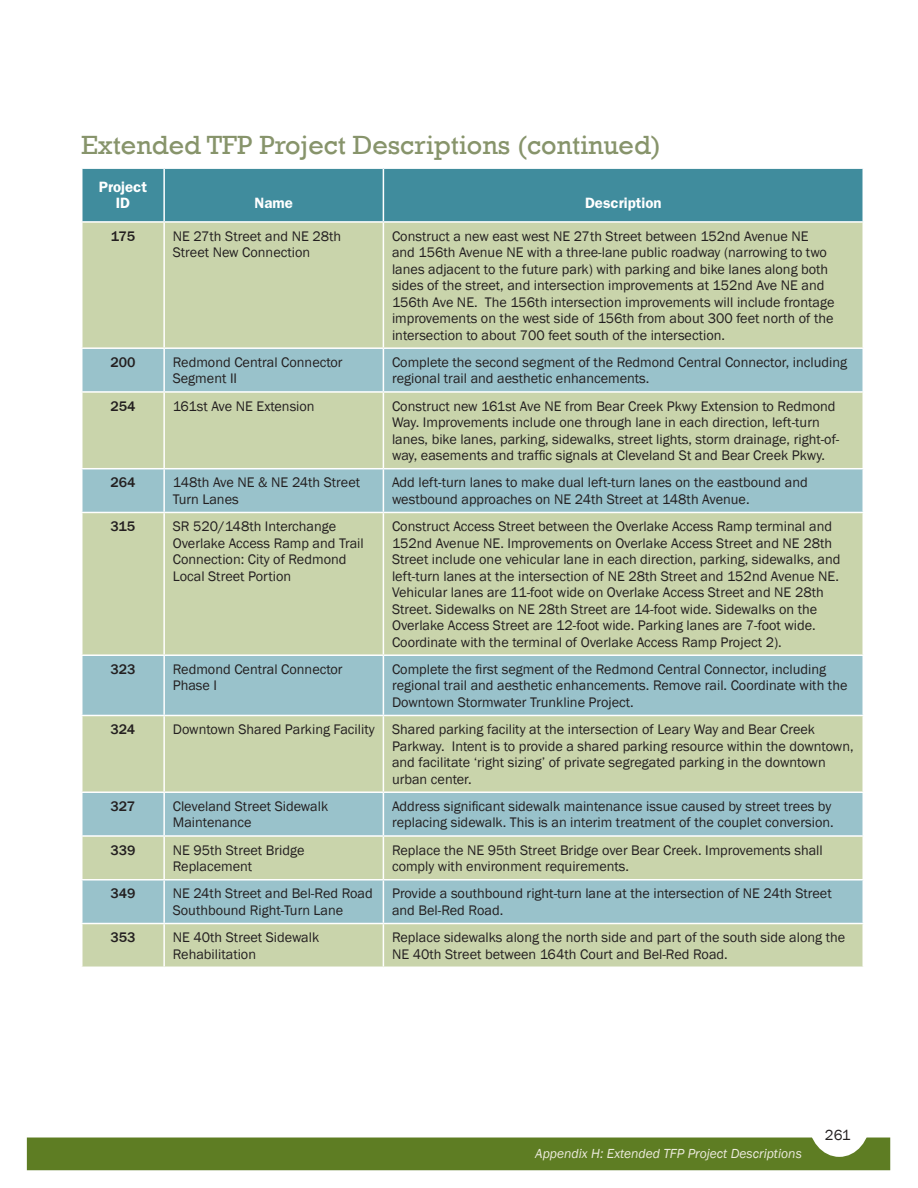
<style>
.page{position:relative;width:918px;height:1188px;background:#fff}
.page>*{position:absolute;margin:0;border:0;box-sizing:border-box;transform-origin:0 0}
.Chapter_Title{font:27px "Rockwell";color:#87946b}
.TABLE_H_EADS{font:600 15px/16.5px "ITC Franklin Gothic Std";color:#fff;text-align:center}
.t1{font:15px "Franklin Gothic";color:#231f20}
.TABLE_CONTENT_9_5{font:14.25px/16.5px "Franklin Gothic";color:#231f20}
.TABLE_CONTENT_9_5-2{font:500 14.25px "Franklin Gothic";color:#231f20}
.t2{font:italic 13.5px "Franklin Gothic";color:#edebde}
</style>
<div class="page">
<div style="left:27px;top:1138px;width:863px;height:32px;background:#5e7d23"></div>
<div style="left:808px;top:1084px;width:62px;height:73px;background:#fff;border-radius:50%"></div>
<div style="left:82px;top:169px;width:780px;height:52px;background:#408c9d"></div>
<div style="left:82px;top:223px;width:780px;height:744px;background:#c9d4ab"></div>
<svg style="left:82px;top:349px;width:780px;height:574px;background:#b5ccb8"></svg>
<hr style="left:163px;top:169px;width:2px;height:52px;background:#fff">
<hr style="left:383px;top:169px;width:1px;height:52px;background:#fff">
<hr style="left:163px;top:223px;width:2px;height:124px;background:#fff">
<hr style="left:383px;top:223px;width:1px;height:124px;background:#fff">
<hr style="left:81px;top:347px;width:83px;height:2px;background:#fff">
<hr style="left:164px;top:347px;width:219px;height:2px;background:#fff">
<hr style="left:163px;top:349px;width:2px;height:42px;background:#fff">
<hr style="left:383px;top:347px;width:481px;height:2px;background:#fff">
<hr style="left:383px;top:349px;width:1px;height:42px;background:#fff">
<hr style="left:81px;top:391px;width:83px;height:2px;background:#fff">
<hr style="left:164px;top:391px;width:219px;height:2px;background:#fff">
<hr style="left:163px;top:393px;width:2px;height:75px;background:#fff">
<hr style="left:383px;top:391px;width:481px;height:2px;background:#fff">
<hr style="left:383px;top:393px;width:1px;height:75px;background:#fff">
<hr style="left:81px;top:468px;width:83px;height:1px;background:#fff">
<hr style="left:164px;top:468px;width:219px;height:1px;background:#fff">
<hr style="left:163px;top:469px;width:2px;height:43px;background:#fff">
<hr style="left:383px;top:468px;width:481px;height:1px;background:#fff">
<hr style="left:383px;top:469px;width:1px;height:43px;background:#fff">
<hr style="left:81px;top:512px;width:83px;height:1px;background:#fff">
<hr style="left:164px;top:512px;width:219px;height:1px;background:#fff">
<hr style="left:163px;top:513px;width:2px;height:141px;background:#fff">
<hr style="left:383px;top:512px;width:481px;height:1px;background:#fff">
<hr style="left:383px;top:513px;width:1px;height:141px;background:#fff">
<hr style="left:81px;top:654px;width:83px;height:2px;background:#fff">
<hr style="left:164px;top:654px;width:219px;height:2px;background:#fff">
<hr style="left:163px;top:656px;width:2px;height:59px;background:#fff">
<hr style="left:383px;top:654px;width:481px;height:2px;background:#fff">
<hr style="left:383px;top:656px;width:1px;height:59px;background:#fff">
<hr style="left:81px;top:715px;width:83px;height:1px;background:#fff">
<hr style="left:164px;top:715px;width:219px;height:1px;background:#fff">
<hr style="left:163px;top:716px;width:2px;height:75px;background:#fff">
<hr style="left:383px;top:715px;width:481px;height:1px;background:#fff">
<hr style="left:383px;top:716px;width:1px;height:75px;background:#fff">
<hr style="left:81px;top:791px;width:83px;height:2px;background:#fff">
<hr style="left:164px;top:791px;width:219px;height:2px;background:#fff">
<hr style="left:163px;top:793px;width:2px;height:42px;background:#fff">
<hr style="left:383px;top:791px;width:481px;height:2px;background:#fff">
<hr style="left:383px;top:793px;width:1px;height:42px;background:#fff">
<hr style="left:81px;top:835px;width:83px;height:2px;background:#fff">
<hr style="left:164px;top:835px;width:219px;height:2px;background:#fff">
<hr style="left:163px;top:837px;width:2px;height:42px;background:#fff">
<hr style="left:383px;top:835px;width:481px;height:2px;background:#fff">
<hr style="left:383px;top:837px;width:1px;height:42px;background:#fff">
<hr style="left:81px;top:879px;width:83px;height:2px;background:#fff">
<hr style="left:164px;top:879px;width:219px;height:2px;background:#fff">
<hr style="left:163px;top:881px;width:2px;height:42px;background:#fff">
<hr style="left:383px;top:879px;width:481px;height:2px;background:#fff">
<hr style="left:383px;top:881px;width:1px;height:42px;background:#fff">
<hr style="left:81px;top:923px;width:83px;height:1px;background:#fff">
<hr style="left:164px;top:923px;width:219px;height:1px;background:#fff">
<hr style="left:163px;top:924px;width:2px;height:43px;background:#fff">
<hr style="left:383px;top:923px;width:481px;height:1px;background:#fff">
<hr style="left:383px;top:924px;width:1px;height:43px;background:#fff">
<p class="Chapter_Title" style="left:81px;top:129px;width:582px">Extended TFP Project Descriptions (continued)</p>
<p class="TABLE_H_EADS" style="left:99px;top:179px;width:50px">Project<br>ID</p>
<p class="TABLE_H_EADS" style="left:255px;top:195px;width:40px">Name</p>
<p class="TABLE_H_EADS" style="left:585px;top:195px;width:78px">Description</p>
<p class="TABLE_CONTENT_9_5-2" style="left:111px;top:227px;width:26px">175</p>
<p class="TABLE_CONTENT_9_5" style="left:173px;top:228px;width:170px">NE 27th Street and NE 28th<br>Street New Connection</p>
<p class="TABLE_CONTENT_9_5" style="left:392px;top:228px;width:444px">Construct a new east west NE 27th Street between 152nd Avenue NE and 156th Avenue NE with a three-lane public roadway (narrowing to two lanes adjacent to the future park) with parking and bike lanes along both sides of the street, and intersection improvements at 152nd Ave NE and 156th Ave NE. The 156th intersection improvements will include frontage improvements on the west side of 156th from about 300 feet north of the intersection to about 700 feet south of the intersection.</p>
<p class="TABLE_CONTENT_9_5-2" style="left:110px;top:353px;width:27px">200</p>
<p class="TABLE_CONTENT_9_5" style="left:173px;top:354px;width:171px">Redmond Central Connector<br>Segment II</p>
<p class="TABLE_CONTENT_9_5" style="left:392px;top:354px;width:457px">Complete the second segment of the Redmond Central Connector, including regional trail and aesthetic enhancements.</p>
<p class="TABLE_CONTENT_9_5-2" style="left:110px;top:397px;width:27px">254</p>
<p class="TABLE_CONTENT_9_5" style="left:173px;top:398px;width:143px">161st Ave NE Extension</p>
<p class="TABLE_CONTENT_9_5" style="left:392px;top:398px;width:449px">Construct new 161st Ave NE from Bear Creek Pkwy Extension to Redmond Way. Improvements include one through lane in each direction, left-turn lanes, bike lanes, parking, sidewalks, street lights, storm drainage, right-of&shy;way, easements and traffic signals at Cleveland St and Bear Creek Pkwy.</p>
<p class="TABLE_CONTENT_9_5-2" style="left:110px;top:474px;width:27px">264</p>
<p class="TABLE_CONTENT_9_5" style="left:173px;top:475px;width:189px">148th Ave NE &amp; NE 24th Street<br>Turn Lanes</p>
<p class="TABLE_CONTENT_9_5" style="left:392px;top:475px;width:417px">Add left-turn lanes to make dual left-turn lanes on the eastbound and westbound approaches on NE 24th Street at 148th Avenue.</p>
<p class="TABLE_CONTENT_9_5-2" style="left:111px;top:518px;width:26px">315</p>
<p class="TABLE_CONTENT_9_5" style="left:173px;top:518px;width:193px">SR 520/148th Interchange<br>Overlake Access Ramp and Trail<br>Connection: City of Redmond<br>Local Street Portion</p>
<p class="TABLE_CONTENT_9_5" style="left:392px;top:518px;width:450px">Construct Access Street between the Overlake Access Ramp terminal and 152nd Avenue NE. Improvements on Overlake Access Street and NE 28th Street include one vehicular lane in each direction, parking, sidewalks, and left-turn lanes at the intersection of NE 28th Street and 152nd Avenue NE.<br>Vehicular lanes are 11-foot wide on Overlake Access Street and NE 28th Street. Sidewalks on NE 28th Street are 14-foot wide. Sidewalks on the Overlake Access Street are 12-foot wide. Parking lanes are 7-foot wide.<br>Coordinate with the terminal of Overlake Access Ramp Project 2).</p>
<p class="TABLE_CONTENT_9_5-2" style="left:110px;top:660px;width:27px">323</p>
<p class="TABLE_CONTENT_9_5" style="left:173px;top:661px;width:171px">Redmond Central Connector<br>Phase I</p>
<p class="TABLE_CONTENT_9_5" style="left:392px;top:661px;width:457px">Complete the first segment of the Redmond Central Connector, including regional trail and aesthetic enhancements. Remove rail. Coordinate with the<br>Downtown Stormwater Trunkline Project.</p>
<p class="TABLE_CONTENT_9_5-2" style="left:111px;top:721px;width:26px">324</p>
<p class="TABLE_CONTENT_9_5" style="left:173px;top:721px;width:203px">Downtown Shared Parking Facility</p>
<p class="TABLE_CONTENT_9_5" style="left:392px;top:721px;width:463px">Shared parking facility at the intersection of Leary Way and Bear Creek Parkway. Intent is to provide a shared parking resource within the downtown, and facilitate ‘right sizing’ of private segregated parking in the downtown urban center.</p>
<p class="TABLE_CONTENT_9_5-2" style="left:111px;top:797px;width:26px">327</p>
<p class="TABLE_CONTENT_9_5" style="left:173px;top:798px;width:157px">Cleveland Street Sidewalk<br>Maintenance</p>
<p class="TABLE_CONTENT_9_5" style="left:392px;top:798px;width:443px">Address significant sidewalk maintenance issue caused by street trees by replacing sidewalk. This is an interim treatment of the couplet conversion.</p>
<p class="TABLE_CONTENT_9_5-2" style="left:110px;top:841px;width:27px">339</p>
<p class="TABLE_CONTENT_9_5" style="left:173px;top:842px;width:133px">NE 95th Street Bridge<br>Replacement</p>
<p class="TABLE_CONTENT_9_5" style="left:392px;top:842px;width:432px">Replace the NE 95th Street Bridge over Bear Creek. Improvements shall comply with environment requirements.</p>
<p class="TABLE_CONTENT_9_5-2" style="left:110px;top:885px;width:27px">349</p>
<p class="TABLE_CONTENT_9_5" style="left:173px;top:886px;width:202px">NE 24th Street and Bel-Red Road<br>Southbound Right-Turn Lane</p>
<p class="TABLE_CONTENT_9_5" style="left:392px;top:886px;width:441px">Provide a southbound right-turn lane at the intersection of NE 24th Street and Bel-Red Road.</p>
<p class="TABLE_CONTENT_9_5-2" style="left:110px;top:929px;width:27px">353</p>
<p class="TABLE_CONTENT_9_5" style="left:173px;top:929px;width:148px">NE 40th Street Sidewalk<br>Rehabilitation</p>
<p class="TABLE_CONTENT_9_5" style="left:392px;top:929px;width:455px">Replace sidewalks along the north side and part of the south side along the<br>NE 40th Street between 164th Court and Bel-Red Road.</p>
<p class="t2" style="left:535px;top:1145px;width:268px">Appendix H: Extended TFP Project Descriptions</p>
<p class="t1" style="left:825px;top:1126px;width:27px">261</p>
</div>
